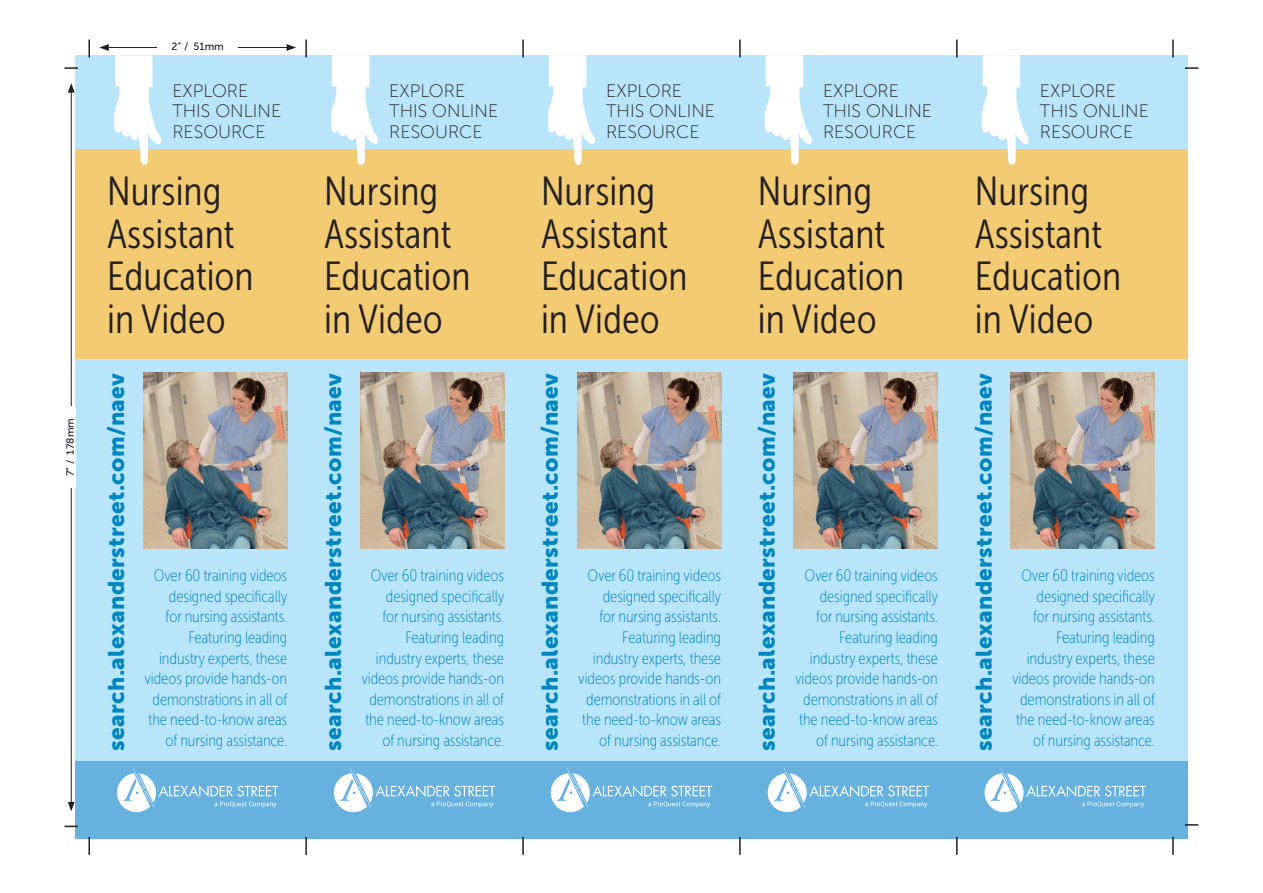
<style>
.page{position:relative;width:1263px;height:893px;background:#fff}
.page>*{position:absolute;margin:0;border:0;box-sizing:border-box;transform-origin:0 0}
.t1{font:40.5px/42.6px "Museo Sans Cond 300";color:#231f20}
.t2{font:22.5px "Museo Sans 900";letter-spacing:.015em;color:#0086be}
.t3{font:18px/20.1px "Museo Sans 100";color:#231f20}
.t4{font:16.5px/20.5px "Museo Sans Cond 100";letter-spacing:-.005em;color:#0086be;text-align:right}
.t5{font:10.5px "Museo Sans 500";color:#231f20}
</style>
<div class="page">
<div style="left:306px;top:55px;width:217px;height:783px;background:#b9e5fa"></div>
<div style="left:523px;top:55px;width:217px;height:783px;background:#b9e5fa"></div>
<div style="left:740px;top:55px;width:217px;height:783px;background:#b9e5fa"></div>
<div style="left:957px;top:55px;width:230px;height:783px;background:#b9e5fa"></div>
<div style="left:76px;top:55px;width:230px;height:783px;background:#b9e5fa"></div>
<div style="left:306px;top:149px;width:217px;height:209px;background:#f3cb73"></div>
<div style="left:523px;top:149px;width:217px;height:209px;background:#f3cb73"></div>
<div style="left:740px;top:149px;width:217px;height:209px;background:#f3cb73"></div>
<div style="left:957px;top:149px;width:230px;height:209px;background:#f3cb73"></div>
<div style="left:76px;top:149px;width:230px;height:209px;background:#f3cb73"></div>
<svg style="left:331px;top:55px;width:47px;height:110px"></svg>
<svg style="left:547px;top:55px;width:48px;height:110px"></svg>
<svg style="left:764px;top:55px;width:48px;height:110px"></svg>
<svg style="left:981px;top:55px;width:48px;height:110px"></svg>
<img style="left:360px;top:373px;width:144px;height:175px">
<img style="left:577px;top:373px;width:144px;height:175px">
<img style="left:794px;top:373px;width:144px;height:175px">
<img style="left:1011px;top:373px;width:144px;height:175px">
<img style="left:143px;top:373px;width:144px;height:175px">
<div style="left:306px;top:760px;width:217px;height:78px;background:#67b1df"></div>
<div style="left:523px;top:760px;width:217px;height:78px;background:#67b1df"></div>
<div style="left:740px;top:760px;width:217px;height:78px;background:#67b1df"></div>
<div style="left:957px;top:760px;width:230px;height:78px;background:#67b1df"></div>
<div style="left:76px;top:760px;width:230px;height:78px;background:#67b1df"></div>
<svg style="left:333px;top:768px;width:163px;height:45px"></svg>
<svg style="left:550px;top:768px;width:163px;height:45px"></svg>
<svg style="left:767px;top:768px;width:163px;height:45px"></svg>
<svg style="left:984px;top:768px;width:162px;height:45px"></svg>
<svg style="left:117px;top:768px;width:162px;height:45px"></svg>
<svg style="left:64px;top:825px;width:14px;height:1px"></svg>
<svg style="left:1185px;top:823px;width:13px;height:2px"></svg>
<svg style="left:64px;top:67px;width:14px;height:2px"></svg>
<svg style="left:1185px;top:67px;width:13px;height:2px"></svg>
<svg style="left:88px;top:40px;width:2px;height:18px"></svg>
<svg style="left:88px;top:836px;width:2px;height:18px"></svg>
<svg style="left:305px;top:40px;width:2px;height:18px"></svg>
<svg style="left:305px;top:836px;width:2px;height:18px"></svg>
<svg style="left:522px;top:40px;width:2px;height:18px"></svg>
<svg style="left:522px;top:836px;width:2px;height:18px"></svg>
<svg style="left:1172px;top:40px;width:2px;height:18px"></svg>
<svg style="left:1172px;top:836px;width:2px;height:18px"></svg>
<svg style="left:956px;top:40px;width:2px;height:18px"></svg>
<svg style="left:956px;top:836px;width:2px;height:18px"></svg>
<svg style="left:739px;top:40px;width:2px;height:18px"></svg>
<svg style="left:739px;top:836px;width:2px;height:18px"></svg>
<hr style="left:71px;top:90px;width:1px;height:713px;background:#231f20">
<svg style="left:68px;top:83px;width:7px;height:10px"></svg>
<svg style="left:68px;top:801px;width:7px;height:10px"></svg>
<hr style="left:106px;top:47px;width:183px;height:1px;background:#231f20">
<svg style="left:287px;top:44px;width:9px;height:7px"></svg>
<svg style="left:99px;top:44px;width:63px;height:121px"></svg>
<div style="left:66px;top:406px;width:10px;height:81px;background:#fff"></div>
<div style="left:157px;top:43px;width:81px;height:12px;background:#fff"></div>
<p class="t5" style="left:65px;top:476px;width:59px;rotate:-90deg">7” / 178mm</p>
<p class="t5" style="left:172px;top:41px;width:54px">2” / 51mm</p>
<p class="t3" style="left:172px;top:81px;width:111px">EXPLORE<br>THIS ONLINE<br>RESOURCE</p>
<p class="t1" style="left:107px;top:170px;width:148px">Nursing<br>Assistant<br>Education in Video</p>
<p class="t3" style="left:389px;top:81px;width:111px">EXPLORE<br>THIS ONLINE<br>RESOURCE</p>
<p class="t3" style="left:606px;top:81px;width:111px">EXPLORE<br>THIS ONLINE<br>RESOURCE</p>
<p class="t3" style="left:823px;top:81px;width:111px">EXPLORE<br>THIS ONLINE<br>RESOURCE</p>
<p class="t3" style="left:1040px;top:81px;width:111px">EXPLORE<br>THIS ONLINE<br>RESOURCE</p>
<p class="t1" style="left:324px;top:170px;width:148px">Nursing<br>Assistant<br>Education in Video</p>
<p class="t1" style="left:541px;top:170px;width:148px">Nursing<br>Assistant<br>Education in Video</p>
<p class="t1" style="left:758px;top:170px;width:148px">Nursing<br>Assistant<br>Education in Video</p>
<p class="t1" style="left:975px;top:170px;width:148px">Nursing<br>Assistant<br>Education in Video</p>
<p class="t2" style="left:103px;top:750px;width:379px;rotate:-90deg">search.alexanderstreet.com/naev</p>
<p class="t2" style="left:320px;top:750px;width:379px;rotate:-90deg">search.alexanderstreet.com/naev</p>
<p class="t2" style="left:537px;top:750px;width:379px;rotate:-90deg">search.alexanderstreet.com/naev</p>
<p class="t2" style="left:754px;top:750px;width:379px;rotate:-90deg">search.alexanderstreet.com/naev</p>
<p class="t2" style="left:971px;top:750px;width:379px;rotate:-90deg">search.alexanderstreet.com/naev</p>
<p class="t4" style="left:144px;top:565px;width:145px">Over 60 training videos designed specifically<br>for nursing assistants.<br>Featuring leading industry experts, these videos provide hands-on demonstrations in all of the need-to-know areas of nursing assistance.</p>
<p class="t4" style="left:361px;top:565px;width:145px">Over 60 training videos designed specifically<br>for nursing assistants.<br>Featuring leading industry experts, these videos provide hands-on demonstrations in all of the need-to-know areas of nursing assistance.</p>
<p class="t4" style="left:578px;top:565px;width:145px">Over 60 training videos designed specifically<br>for nursing assistants.<br>Featuring leading industry experts, these videos provide hands-on demonstrations in all of the need-to-know areas of nursing assistance.</p>
<p class="t4" style="left:795px;top:565px;width:145px">Over 60 training videos designed specifically<br>for nursing assistants.<br>Featuring leading industry experts, these videos provide hands-on demonstrations in all of the need-to-know areas of nursing assistance.</p>
<p class="t4" style="left:1012px;top:565px;width:145px">Over 60 training videos designed specifically<br>for nursing assistants.<br>Featuring leading industry experts, these videos provide hands-on demonstrations in all of the need-to-know areas of nursing assistance.</p>
</div>
